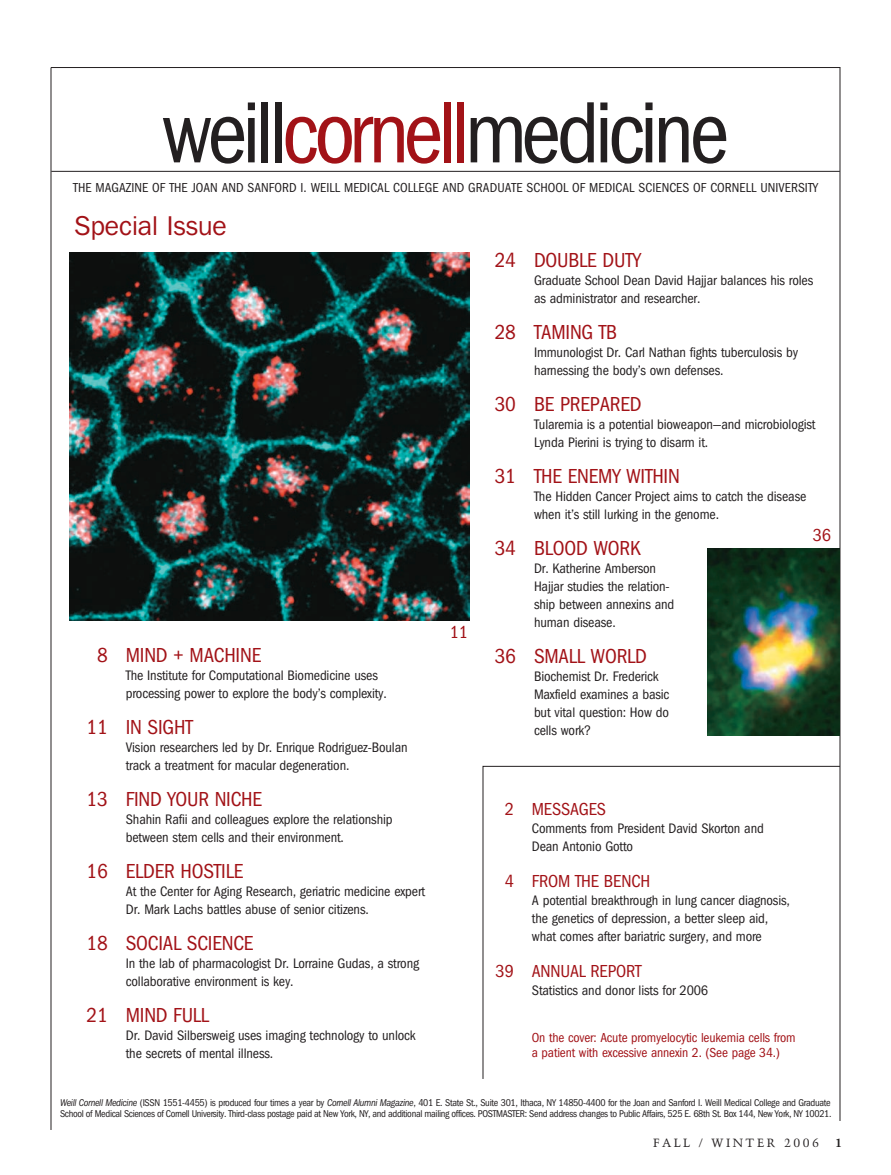
<style>
.page{position:relative;width:891px;height:1175px;background:#fff}
.page>*{position:absolute;margin:0;border:0;box-sizing:border-box;transform-origin:0 0}
.t1{font:condensed 90px "Franklin Gothic";letter-spacing:-.055em;color:#231f20}
.t2{font:27px "Franklin Gothic IT Cby BT";color:#a21217}
.t3{font:condensed 21px "Franklin Gothic";letter-spacing:-.01em;color:#a21217}
.t4{font:condensed 18px "Franklin Gothic";letter-spacing:-.01em;color:#a21217}
.t5{font:condensed 14.25px/18px "Franklin Gothic";letter-spacing:-.01em;color:#231f20}
.t6{font:condensed 13.5px "Franklin Gothic";letter-spacing:.005em;color:#231f20}
.t7{font:condensed 13.5px/15px "Franklin Gothic";letter-spacing:-.01em;color:#a21217}
.t8{font:12px "Kuenstler 480 BT";letter-spacing:.215em;color:#231f20}
.t9{font:700 12px "Kuenstler 480 BT";color:#231f20}
.t10{font:condensed 10.2px/11.2px "Franklin Gothic";letter-spacing:-.035em;color:#231f20}
.s1{color:#a21217}
.s2{font-style:italic}
</style>
<div class="page">
<hr style="left:51px;top:67px;width:789px;height:1px;background:#231f20">
<hr style="left:840px;top:68px;width:1px;height:1052px;background:#231f20">
<hr style="left:51px;top:171px;width:789px;height:1px;background:#231f20">
<hr style="left:51px;top:68px;width:1px;height:1062px;background:#231f20">
<img style="left:70px;top:253px;width:399px;height:367px">
<svg style="left:482px;top:765px;width:359px;height:314px"></svg>
<img style="left:707px;top:548px;width:133px;height:187px">
<h1 class="t1" style="left:162px;top:102px;width:569px">weill<span class="s1">cornell</span>medicine</h1>
<p class="t6" style="left:73px;top:183px;width:747px">THE MAGAZINE OF THE JOAN AND SANFORD I. WEILL MEDICAL COLLEGE AND GRADUATE SCHOOL OF MEDICAL SCIENCES OF CORNELL UNIVERSITY</p>
<h2 class="t2" style="left:74px;top:216px;width:154px">Special Issue</h2>
<h3 class="t3" style="left:97px;top:648px;width:166px">8 MIND + MACHINE</h3>
<p class="t5" style="left:126px;top:667px;width:263px">The Institute for Computational Biomedicine uses processing power to explore the body’s complexity.</p>
<h3 class="t3" style="left:87px;top:720px;width:108px">11 IN SIGHT</h3>
<p class="t5" style="left:126px;top:739px;width:283px">Vision researchers led by Dr. Enrique Rodriguez-Boulan track a treatment for macular degeneration.</p>
<h3 class="t3" style="left:87px;top:792px;width:177px">13 FIND YOUR NICHE</h3>
<p class="t5" style="left:126px;top:811px;width:268px">Shahin Rafii and colleagues explore the relationship between stem cells and their environment.</p>
<h3 class="t3" style="left:87px;top:864px;width:158px">16 ELDER HOSTILE</h3>
<p class="t5" style="left:126px;top:883px;width:301px">At the Center for Aging Research, geriatric medicine expert<br>Dr. Mark Lachs battles abuse of senior citizens.</p>
<h3 class="t3" style="left:87px;top:936px;width:169px">18 SOCIAL SCIENCE</h3>
<p class="t5" style="left:126px;top:955px;width:295px">In the lab of pharmacologist Dr. Lorraine Gudas, a strong collaborative environment is key.</p>
<h3 class="t3" style="left:87px;top:1008px;width:124px">21 MIND FULL</h3>
<p class="t5" style="left:126px;top:1027px;width:291px">Dr. David Silbersweig uses imaging technology to unlock the secrets of mental illness.</p>
<p class="t4" style="left:450px;top:626px;width:20px">11</p>
<h3 class="t3" style="left:495px;top:253px;width:148px">24 DOUBLE DUTY</h3>
<p class="t5" style="left:534px;top:272px;width:281px">Graduate School Dean David Hajjar balances his roles as administrator and researcher.</p>
<h3 class="t3" style="left:495px;top:325px;width:124px">28 TAMING TB</h3>
<p class="t5" style="left:534px;top:344px;width:266px">Immunologist Dr. Carl Nathan fights tuberculosis by harnessing the body’s own defenses.</p>
<h3 class="t3" style="left:495px;top:397px;width:148px">30 BE PREPARED</h3>
<p class="t5" style="left:534px;top:416px;width:283px">Tularemia is a potential bioweapon—and microbiologist<br>Lynda Pierini is trying to disarm it.</p>
<h3 class="t3" style="left:495px;top:469px;width:187px">31 THE ENEMY WITHIN</h3>
<p class="t5" style="left:534px;top:488px;width:274px">The Hidden Cancer Project aims to catch the disease when it’s still lurking in the genome.</p>
<h3 class="t3" style="left:495px;top:541px;width:147px">34 BLOOD WORK</h3>
<p class="t5" style="left:534px;top:560px;width:142px">Dr. Katherine Amberson<br>Hajjar studies the relation&shy;ship between annexins and human disease.</p>
<h3 class="t3" style="left:495px;top:649px;width:154px">36 SMALL WORLD</h3>
<p class="t5" style="left:534px;top:668px;width:137px">Biochemist Dr. Frederick<br>Maxfield examines a basic but vital question: How do cells work?</p>
<p class="t4" style="left:813px;top:529px;width:20px">36</p>
<p class="t4" style="left:505px;top:803px;width:103px">2 MESSAGES</p>
<p class="t5" style="left:532px;top:820px;width:234px">Comments from President David Skorton and<br>Dean Antonio Gotto</p>
<p class="t4" style="left:505px;top:875px;width:147px">4 FROM THE BENCH</p>
<p class="t5" style="left:532px;top:892px;width:260px">A potential breakthrough in lung cancer diagnosis, the genetics of depression, a better sleep aid, what comes after bariatric surgery, and more</p>
<p class="t4" style="left:496px;top:965px;width:147px">39 ANNUAL REPORT</p>
<p class="t5" style="left:532px;top:982px;width:178px">Statistics and donor lists for 2006</p>
<p class="t7" style="left:532px;top:1031px;width:265px">On the cover: Acute promyelocytic leukemia cells from a patient with excessive annexin 2. (See page 34.)</p>
<p class="t10" style="left:60px;top:1097px;width:773px"><span class="s2">Weill Cornell Medicine</span> (ISSN 1551-4455) is produced four times a year by <span class="s2">Cornell Alumni Magazine</span>, 401 E. State St., Suite 301, Ithaca, NY 14850-4400 for the Joan and Sanford I. Weill Medical College and Graduate<br>School of Medical Sciences of Cornell University. Third-class postage paid at New York, NY, and additional mailing offices. POSTMASTER: Send address changes to Public Affairs, 525 E. 68th St. Box 144, New York, NY 10021.</p>
<p class="t8" style="left:653px;top:1137px;width:167px">FALL / WINTER 2006</p>
<p class="t9" style="left:835px;top:1137px;width:9px">1</p>
</div>
